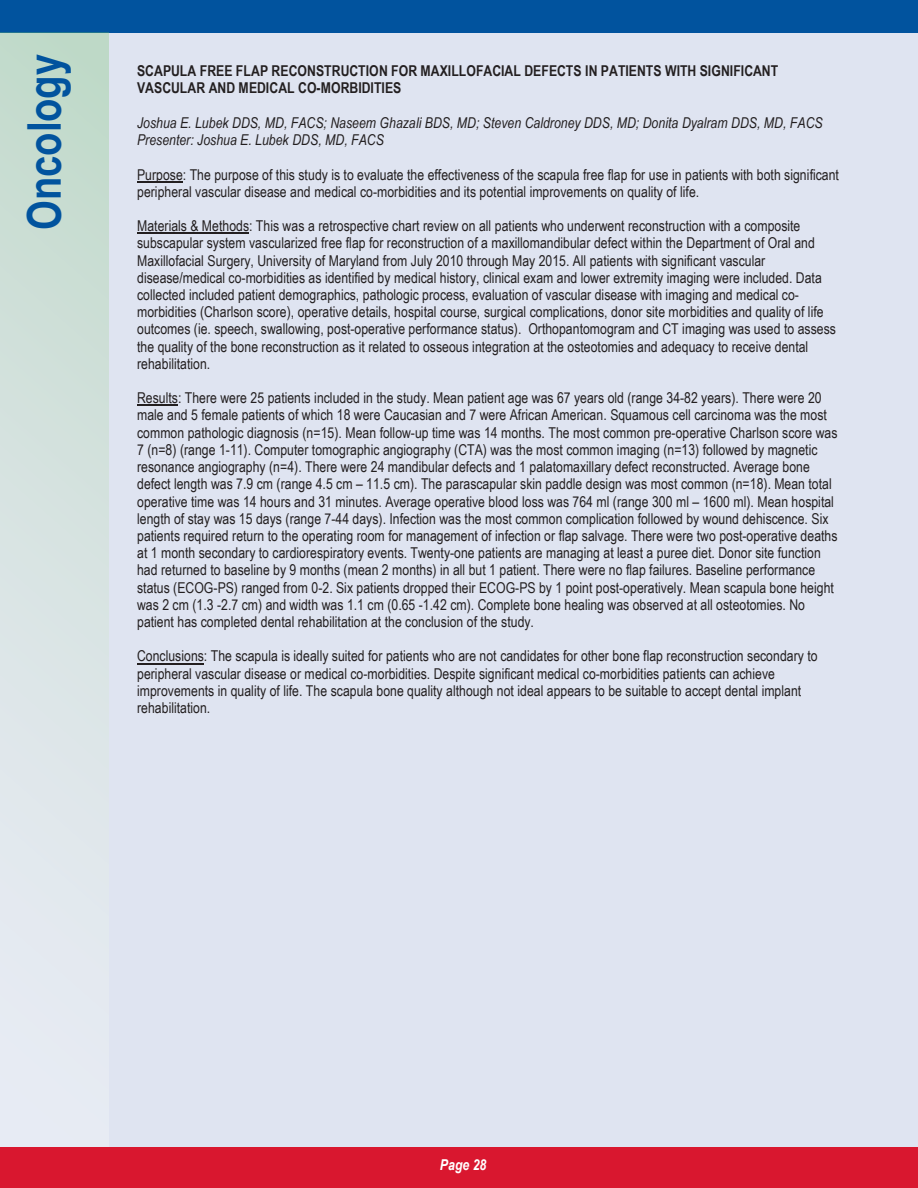
<style>
.page{position:relative;width:918px;height:1188px;background:#dfe4f1}
.page>*{position:absolute;margin:0;border:0;box-sizing:border-box;transform-origin:0 0}
.t1{font:700 46.5px "Arial Narrow";color:#01539e}
.t2{font:15px/17.2px "Arial Narrow";color:#231f20}
.t3{font:italic 15px/17.1px "Arial Narrow";color:#231f20}
.t4{font:700 15px/17.2px "Arial Narrow";color:#231f20}
.t5{font:italic 700 15px "Arial Narrow";color:#fff}
</style>
<div class="page">
<div style="left:0;top:1147px;width:918px;height:41px;background:#d9172f"></div>
<div style="left:0;top:0;width:918px;height:32px;background:#01539e"></div>
<div style="left:0;top:32px;width:108px;height:1115px;background:linear-gradient(to bottom,#c2dacb,#ecedf8)"></div>
<hr style="left:137px;top:181px;width:46px;height:1px;background:#231f20">
<hr style="left:137px;top:233px;width:112px;height:1px;background:#231f20">
<hr style="left:137px;top:405px;width:41px;height:1px;background:#231f20">
<hr style="left:137px;top:663px;width:67px;height:1px;background:#231f20">
<p class="t1" style="left:9px;top:230px;width:177px;rotate:-90deg">Oncology</p>
<p class="t4" style="left:137px;top:62px;width:643px">SCAPULA FREE FLAP RECONSTRUCTION FOR MAXILLOFACIAL DEFECTS IN PATIENTS WITH SIGNIFICANT<br>VASCULAR AND MEDICAL CO-MORBIDITIES</p>
<p class="t3" style="left:137px;top:114px;width:687px">Joshua E. Lubek DDS, MD, FACS; Naseem Ghazali BDS, MD; Steven Caldroney DDS, MD; Donita Dyalram DDS, MD, FACS<br>Presenter: Joshua E. Lubek DDS, MD, FACS</p>
<p class="t2" style="left:137px;top:165px;width:703px">Purpose: The purpose of this study is to evaluate the effectiveness of the scapula free flap for use in patients with both significant peripheral vascular disease and medical co-morbidities and its potential improvements on quality of life.</p>
<p class="t2" style="left:137px;top:217px;width:700px">Materials &amp; Methods: This was a retrospective chart review on all patients who underwent reconstruction with a composite subscapular system vascularized free flap for reconstruction of a maxillomandibular defect within the Department of Oral and Maxillofacial Surgery, University of Maryland from July 2010 through May 2015. All patients with significant vascular disease/medical co-morbidities as identified by medical history, clinical exam and lower extremity imaging were included. Data collected included patient demographics, pathologic process, evaluation of vascular disease with imaging and medical co&shy;morbidities (Charlson score), operative details, hospital course, surgical complications, donor site morbidities and quality of life outcomes (ie. speech, swallowing, post-operative performance status). Orthopantomogram and CT imaging was used to assess the quality of the bone reconstruction as it related to osseous integration at the osteotomies and adequacy to receive dental rehabilitation.</p>
<p class="t2" style="left:137px;top:389px;width:702px">Results: There were 25 patients included in the study. Mean patient age was 67 years old (range 34-82 years). There were 20 male and 5 female patients of which 18 were Caucasian and 7 were African American. Squamous cell carcinoma was the most common pathologic diagnosis (n=15). Mean follow-up time was 14 months. The most common pre-operative Charlson score was 7 (n=8) (range 1-11). Computer tomographic angiography (CTA) was the most common imaging (n=13) followed by magnetic resonance angiography (n=4). There were 24 mandibular defects and 1 palatomaxillary defect reconstructed. Average bone defect length was 7.9 cm (range 4.5 cm – 11.5 cm). The parascapular skin paddle design was most common (n=18). Mean total operative time was 14 hours and 31 minutes. Average operative blood loss was 764 ml (range 300 ml – 1600 ml). Mean hospital length of stay was 15 days (range 7-44 days). Infection was the most common complication followed by wound dehiscence. Six patients required return to the operating room for management of infection or flap salvage. There were two post-operative deaths at 1 month secondary to cardiorespiratory events. Twenty-one patients are managing at least a puree diet. Donor site function had returned to baseline by 9 months (mean 2 months) in all but 1 patient. There were no flap failures. Baseline performance status (ECOG-PS) ranged from 0-2. Six patients dropped their ECOG-PS by 1 point post-operatively. Mean scapula bone height was 2 cm (1.3 -2.7 cm) and width was 1.1 cm (0.65 -1.42 cm). Complete bone healing was observed at all osteotomies. No patient has completed dental rehabilitation at the conclusion of the study.</p>
<p class="t2" style="left:137px;top:647px;width:682px">Conclusions: The scapula is ideally suited for patients who are not candidates for other bone flap reconstruction secondary to peripheral vascular disease or medical co-morbidities. Despite significant medical co-morbidities patients can achieve improvements in quality of life. The scapula bone quality although not ideal appears to be suitable to accept dental implant rehabilitation.</p>
<p class="t5" style="left:440px;top:1154px;width:48px">Page 28</p>
</div>
